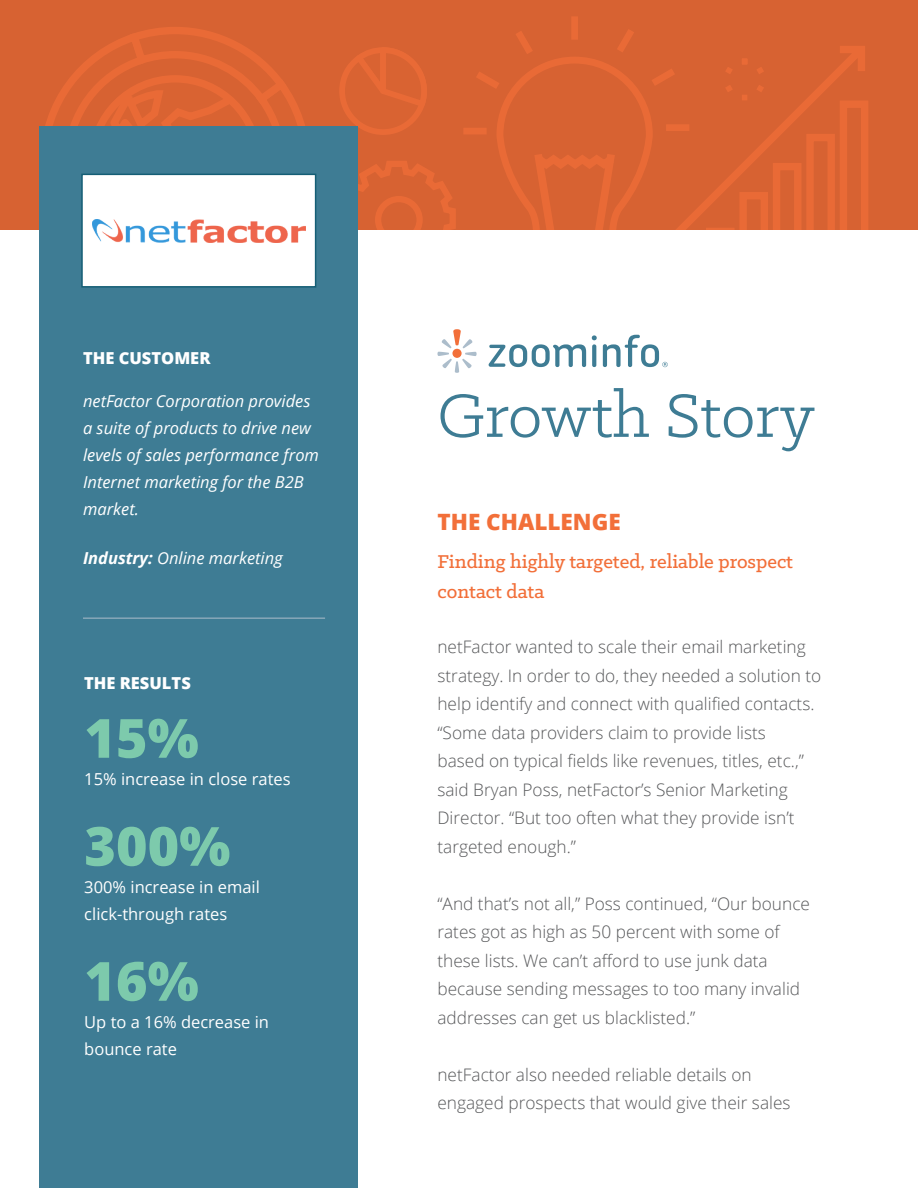
<style>
.page{position:relative;width:918px;height:1188px;background:#fff}
.page>*{position:absolute;margin:0;border:0;box-sizing:border-box;transform-origin:0 0}
.t1{font:69px "Klinic Slab";color:#3e7c94}
.t2{font:800 54px "Open Sans";color:#7dcaac}
.t3{font:800 22.5px "Open Sans";color:#f26f39}
.t4{font:500 21px/30px "Klinic Slab";color:#f26f39}
.t5{font:300 17.25px/28.5px "Open Sans";color:#57585a}
.t6{font:italic 16.5px/27px "Open Sans";color:#fff}
.t7{font:16.5px/27px "Open Sans";color:#fff}
.t8{font:800 16.5px "Open Sans";color:#fff}
.s1{font-weight:700}
</style>
<div class="page">
<div style="left:0;top:0;width:918px;height:230px;background:#d76232"></div>
<svg style="left:45px;top:27px;width:260px;height:99px"></svg>
<svg style="left:339px;top:16px;width:529px;height:214px"></svg>
<div style="left:40px;top:126px;width:318px;height:1062px;background:#3e7c94"></div>
<div style="left:81px;top:174px;width:235px;height:114px;background:#fff;border:2px solid #155e75"></div>
<hr style="left:83px;top:618px;width:242px;height:1px;background:#acbdcb">
<svg style="left:592px;top:335px;width:5px;height:32px"></svg>
<svg style="left:437px;top:329px;width:40px;height:44px"></svg>
<svg style="left:489px;top:344px;width:97px;height:23px"></svg>
<svg style="left:603px;top:335px;width:65px;height:32px"></svg>
<img style="left:92px;top:219px;width:214px;height:23px">
<p class="t8" style="left:83px;top:345px;width:129px">THE CUSTOMER</p>
<p class="t6" style="left:83px;top:387px;width:237px">netFactor Corporation provides a suite of products to drive new levels of sales performance from<br>Internet marketing for the B2B market.</p>
<p class="t6" style="left:83px;top:544px;width:201px"><span class="s1">Industry:</span> Online marketing</p>
<p class="t8" style="left:84px;top:671px;width:108px">THE RESULTS</p>
<p class="t2" style="left:84px;top:697px;width:116px">15%</p>
<p class="t7" style="left:84px;top:765px;width:208px">15% increase in close rates</p>
<p class="t2" style="left:84px;top:805px;width:148px">300%</p>
<p class="t7" style="left:84px;top:873px;width:177px">300% increase in email click-through rates</p>
<p class="t2" style="left:84px;top:940px;width:116px">16%</p>
<p class="t7" style="left:84px;top:1008px;width:186px">Up to a 16% decrease in bounce rate</p>
<p class="t1" style="left:437px;top:372px;width:379px">Growth Story</p>
<p class="t3" style="left:437px;top:505px;width:185px">THE CHALLENGE</p>
<p class="t4" style="left:437px;top:546px;width:357px">Finding highly targeted, reliable prospect contact data</p>
<p class="t5" style="left:437px;top:632px;width:385px">netFactor wanted to scale their email marketing strategy. In order to do, they needed a solution to help identify and connect with qualified contacts. “Some data providers claim to provide lists<br>based on typical fields like revenues, titles, etc.,” said Bryan Poss, netFactor’s Senior Marketing Director. “But too often what they provide isn’t targeted enough.”</p>
<p class="t5" style="left:437px;top:889px;width:374px">“And that’s not all,” Poss continued, “Our bounce rates got as high as 50 percent with some of these lists. We can’t afford to use junk data because sending messages to too many invalid addresses can get us blacklisted.”</p>
<p class="t5" style="left:437px;top:1060px;width:355px">netFactor also needed reliable details on engaged prospects that would give their sales</p>
</div>
